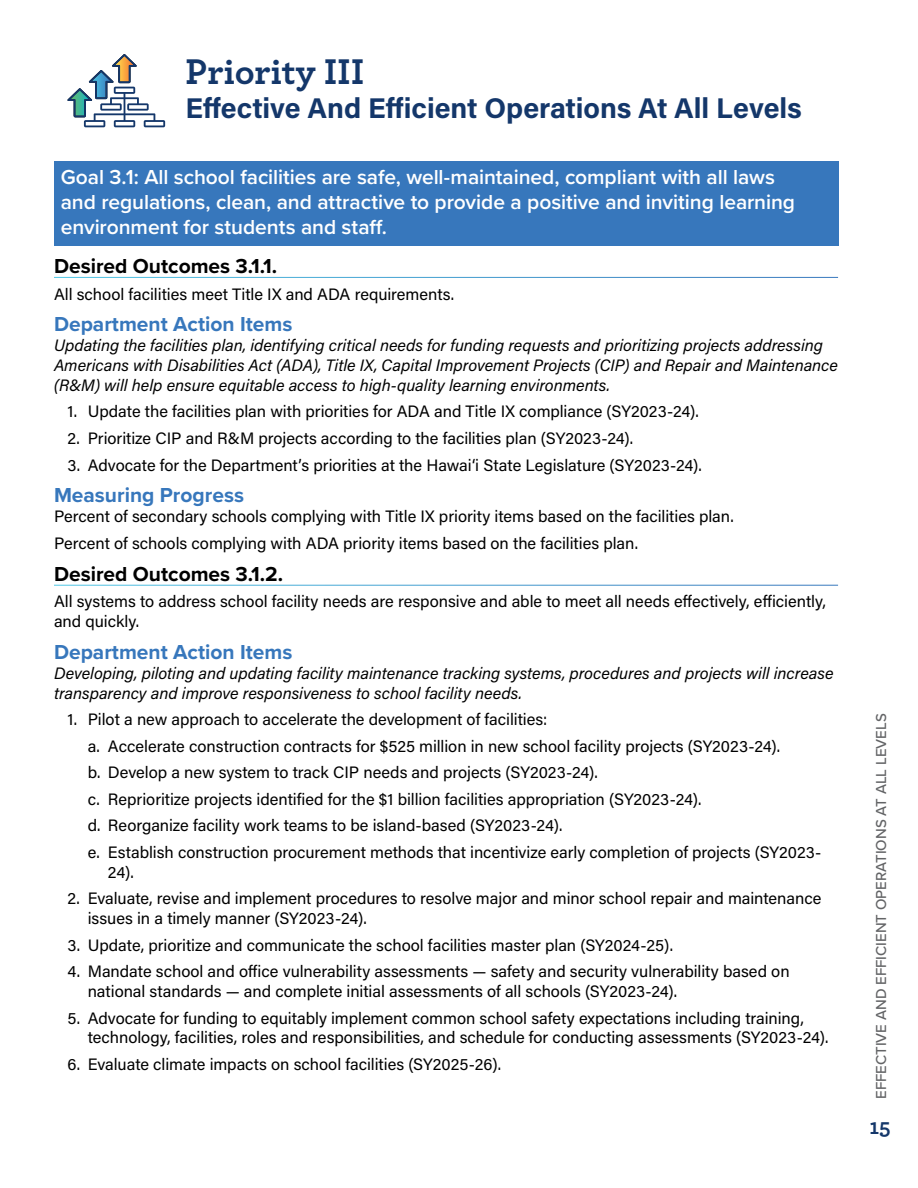
<style>
.page{position:relative;width:918px;height:1188px;background:#fff}
.page>*{position:absolute;margin:0;border:0;box-sizing:border-box;transform-origin:0 0}
.t1{font:700 37.5px "Archer";letter-spacing:.005em;color:#14376a}
.t2{font:700 28.5px "Acumin Pro";color:#14376a}
.t3{font:700 22.5px "Archer";color:#14376a}
.t4{font:600 21px/25.2px "Proxima Nova";letter-spacing:-.005em;color:#fff}
.t5{font:700 21px "Proxima Nova";color:#3777bc}
.t6{font:700 21px "Proxima Nova";color:#000}
.t7{font:16.5px/26.5px "Acumin Pro";color:#000}
.t8{font:italic 16.5px/19.8px "Acumin Pro";letter-spacing:-.005em;color:#000}
.t9{font:500 15px "Proxima Nova";color:#636466}
</style>
<div class="page">
<div style="left:54px;top:161px;width:784px;height:84px;background:#3777bc"></div>
<svg style="left:67px;top:54px;width:98px;height:73px"></svg>
<h1 class="t1" style="left:185px;top:42px;width:180px">Priority III</h1>
<h2 class="t2" style="left:185px;top:88px;width:618px">Effective And Efficient Operations At All Levels</h2>
<p class="t4" style="left:61px;top:164px;width:736px">Goal 3.1: All school facilities are safe, well-maintained, compliant with all laws and regulations, clean, and attractive to provide a positive and inviting learning environment for students and staff.</p>
<p class="t6" style="left:54px;top:250px;width:225px">Desired Outcomes 3.1.1.</p>
<p class="t7" style="left:54px;top:280px;width:402px">All school facilities meet Title IX and ADA requirements.</p>
<p class="t5" style="left:54px;top:309px;width:240px">Department Action Items</p>
<p class="t8" style="left:54px;top:335px;width:786px">Updating the facilities plan, identifying critical needs for funding requests and prioritizing projects addressing<br>Americans with Disabilities Act (ADA), Title IX, Capital Improvement Projects (CIP) and Repair and Maintenance (R&amp;M) will help ensure equitable access to high-quality learning environments.</p>
<p class="t7" style="left:67px;top:398px;width:633px">1. Update the facilities plan with priorities for ADA and Title IX compliance (SY2023-24).</p>
<p class="t7" style="left:67px;top:424px;width:567px">2. Prioritize CIP and R&amp;M projects according to the facilities plan (SY2023-24).</p>
<p class="t7" style="left:67px;top:451px;width:636px">3. Advocate for the Department’s priorities at the Hawai‘i State Legislature (SY2023-24).</p>
<p class="t5" style="left:54px;top:480px;width:192px">Measuring Progress</p>
<p class="t7" style="left:54px;top:503px;width:681px">Percent of secondary schools complying with Title IX priority items based on the facilities plan.<br>Percent of schools complying with ADA priority items based on the facilities plan.</p>
<p class="t6" style="left:54px;top:558px;width:231px">Desired Outcomes 3.1.2.</p>
<p class="t7" style="left:54px;top:591px;width:774px;line-height:19.8px">All systems to address school facility needs are responsive and able to meet all needs effectively, efficiently, and quickly.</p>
<p class="t5" style="left:54px;top:636px;width:240px">Department Action Items</p>
<p class="t8" style="left:54px;top:663px;width:781px">Developing, piloting and updating facility maintenance tracking systems, procedures and projects will increase transparency and improve responsiveness to school facility needs.</p>
<p class="t7" style="left:88px;top:706px;width:735px;text-indent:-20px">1. Pilot a new approach to accelerate the development of facilities:<br>a. Accelerate construction contracts for $525 million in new school facility projects (SY2023-24).<br>b. Develop a new system to track CIP needs and projects (SY2023-24).<br>c. Reprioritize projects identified for the $1 billion facilities appropriation (SY2023-24).<br>d. Reorganize facility work teams to be island-based (SY2023-24).<br>e. Establish construction procurement methods that incentivize early completion of projects (SY2023-</p>
<p class="t7" style="left:108px;top:858px;width:27px">24).</p>
<p class="t7" style="left:88px;top:888px;width:735px;line-height:19.8px;text-indent:-20px">2. Evaluate, revise and implement procedures to resolve major and minor school repair and maintenance issues in a timely manner (SY2023-24).</p>
<p class="t7" style="left:67px;top:931px;width:607px">3. Update, prioritize and communicate the school facilities master plan (SY2024-25).</p>
<p class="t7" style="left:88px;top:961px;width:703px;line-height:19.8px;text-indent:-20px">4. Mandate school and office vulnerability assessments — safety and security vulnerability based on national standards — and complete initial assessments of all schools (SY2023-24).</p>
<p class="t7" style="left:88px;top:1007px;width:742px;line-height:19.8px;text-indent:-20px">5. Advocate for funding to equitably implement common school safety expectations including training, technology, facilities, roles and responsibilities, and schedule for conducting assessments (SY2023-24).</p>
<p class="t7" style="left:67px;top:1050px;width:435px">6. Evaluate climate impacts on school facilities (SY2025-26).</p>
<p class="t9" style="left:870px;top:1099px;width:386px;rotate:-90deg">Effective And Efficient Operations At All Levels</p>
<h3 class="t3" style="left:869px;top:1109px;width:23px">15</h3>
</div>
